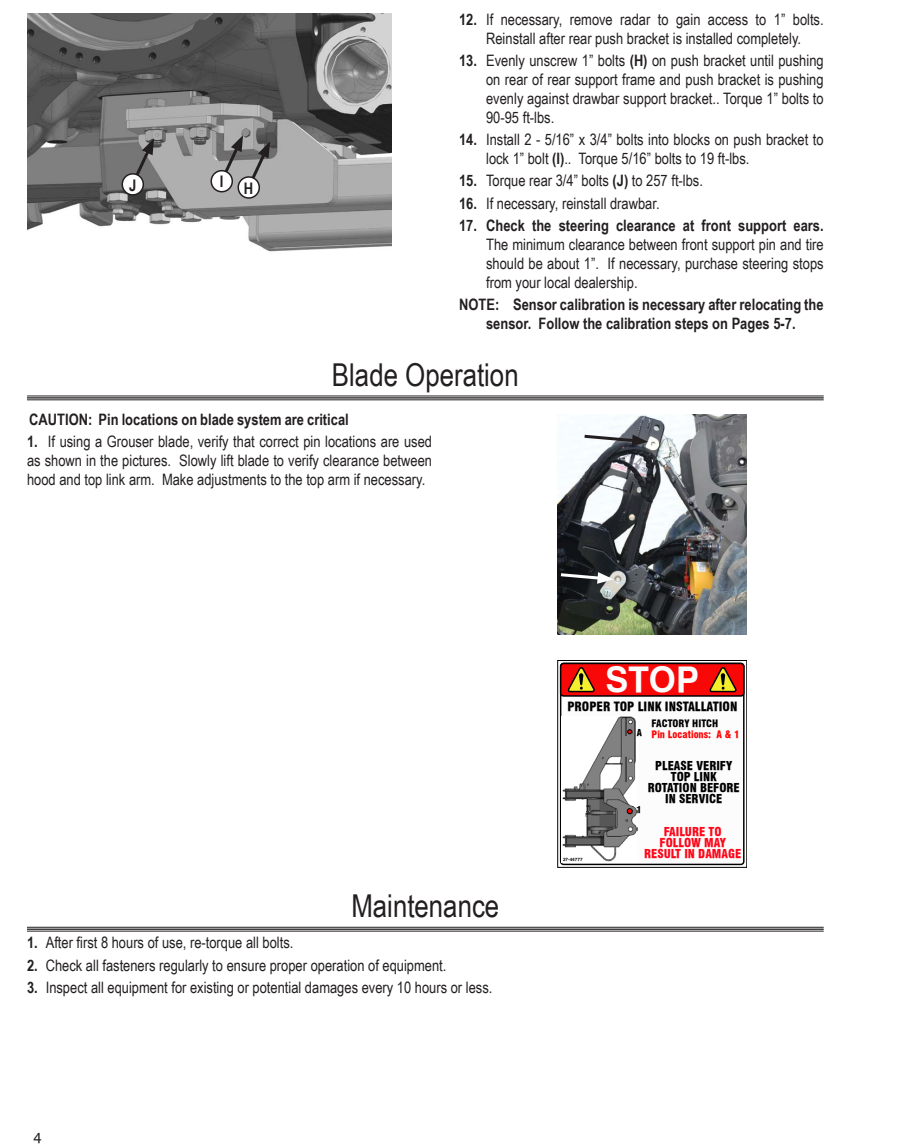
<style>
.page{position:relative;width:898px;height:1145px;background:#fff}
.page>*{position:absolute;margin:0;border:0;box-sizing:border-box;transform-origin:0 0}
.t1{font:700 35.4px "Halvett";color:#fcfcfc}
.t2{font:31.5px "Arial Narrow";color:#231f20}
.t3{font:700 15.9px "Arial Narrow";color:#231f20}
.t4{font:15.75px/18.9px "Arial Narrow";color:#231f20;text-align:justify}
.t5{font:700 15.75px/18.9px "Arial Narrow";color:#231f20;text-align:center}
.t6{font:15px "Halvett";color:#231f20}
.t7{font:12.3px "Halvett Black Cond";color:#000}
.t8{font:11.85px/11.1px "Halvett Black Cond";color:#000;text-align:center}
.t9{font:11.85px/11.1px "Halvett Black Cond";color:#ff0619;text-align:center}
.t10{font:9.9px/11.1px "Halvett Black Cond";color:#fc0606}
.t11{font:9.15px "Halvett Black Cond";color:#000}
.t12{font:700 4.65px "Halvett";color:#000}
.s1{font-weight:700}
.s2{color:#000}
</style>
<div class="page">
<hr style="left:27px;top:926px;width:797px;height:1px;background:#231f20">
<hr style="left:27px;top:928px;width:797px;height:1px;background:#231f20">
<hr style="left:27px;top:930px;width:797px;height:1px;background:#231f20">
<img style="left:27px;top:14px;width:365px;height:238px">
<svg style="left:208px;top:135px;width:62px;height:64px;background:#9b9a9a"></svg>
<svg style="left:119px;top:138px;width:35px;height:58px;background:#828282"></svg>
<hr style="left:27px;top:395px;width:797px;height:1px;background:#231f20">
<hr style="left:27px;top:397px;width:797px;height:1px;background:#231f20">
<hr style="left:27px;top:399px;width:797px;height:1px;background:#231f20">
<img style="left:558px;top:414px;width:189px;height:221px">
<div style="left:560px;top:662px;width:184px;height:203px;border:1px solid #000;border-radius:3px"></div>
<img style="left:562px;top:716px;width:75px;height:145px">
<div style="left:561px;top:663px;width:183px;height:32px;background:#f90808;border-radius:3px"></div>
<div style="left:560px;top:662px;width:184px;height:34px;border:1px solid #000;border-radius:3px"></div>
<svg style="left:565px;top:664px;width:32px;height:29px"></svg>
<svg style="left:707px;top:664px;width:32px;height:29px"></svg>
<svg style="left:627px;top:729px;width:5px;height:4px"></svg>
<svg style="left:627px;top:808px;width:5px;height:5px"></svg>
<svg style="left:581px;top:433px;width:67px;height:13px"></svg>
<svg style="left:558px;top:571px;width:55px;height:12px"></svg>
<p class="t4" style="left:459px;top:9px;width:366px;text-align:center"><span class="s1">12.</span> If necessary, remove radar to gain access to 1” bolts.<br>Reinstall after rear push bracket is installed completely.</p>
<p class="t3" style="left:129px;top:173px;width:9px">J</p>
<p class="t3" style="left:220px;top:169px;width:5px">I</p>
<p class="t3" style="left:244px;top:176px;width:11px">H</p>
<p class="t4" style="left:486px;top:51px;width:339px;text-indent:-27px"><span class="s1">13.</span> Evenly unscrew 1” bolts <span class="s1">(H)</span> on push bracket until pushing on rear of rear support frame and push bracket is pushing evenly against drawbar support bracket.. Torque 1” bolts to 90-95 ft-lbs.</p>
<p class="t4" style="left:486px;top:130px;width:339px;text-indent:-27px"><span class="s1">14.</span> Install 2 - 5/16” x 3/4” bolts into blocks on push bracket to lock 1” bolt <span class="s1">(I)</span>.. Torque 5/16” bolts to 19 ft-lbs.</p>
<p class="t4" style="left:459px;top:193px;width:202px"><span class="s1">16.</span> If necessary, reinstall drawbar.</p>
<p class="t4" style="left:459px;top:171px;width:245px"><span class="s1">15.</span> Torque rear 3/4” bolts <span class="s1">(J)</span> to 257 ft-lbs.</p>
<p class="t4" style="left:486px;top:215px;width:339px;text-indent:-27px"><span class="s1">17. Check the steering clearance at front support ears.<br></span>The minimum clearance between front support pin and tire should be about 1”. If necessary, purchase steering stops from your local dealership.</p>
<p class="t5" style="left:459px;top:294px;width:366px">NOTE: Sensor calibration is necessary after relocating the sensor. Follow the calibration steps on Pages 5-7.</p>
<p class="t2" style="left:332px;top:352px;width:188px">Blade Operation</p>
<p class="t5" style="left:29px;top:408px;width:321px">CAUTION: Pin locations on blade system are critical</p>
<p class="t4" style="left:27px;top:431px;width:406px"><span class="s1">1.</span> If using a Grouser blade, verify that correct pin locations are used as shown in the pictures. Slowly lift blade to verify clearance between hood and top link arm. Make adjustments to the top arm if necessary.</p>
<p class="t2" style="left:351px;top:882px;width:149px">Maintenance</p>
<p class="t4" style="left:27px;top:932px;width:268px"><span class="s1">1.</span> After first 8 hours of use, re-torque all bolts.</p>
<p class="t4" style="left:27px;top:954px;width:421px"><span class="s1">2.</span> Check all fasteners regularly to ensure proper operation of equipment.</p>
<p class="t4" style="left:27px;top:977px;width:467px"><span class="s1">3.</span> Inspect all equipment for existing or potential damages every 10 hours or less.</p>
<p class="t6" style="left:33px;top:1128px;width:10px">4</p>
<p class="t1" style="left:605px;top:658px;width:95px">STOP</p>
<p class="t7" style="left:567px;top:698px;width:172px">PROPER TOP LINK INSTALLATION</p>
<p class="t12" style="left:563px;top:856px;width:21px">27-44777</p>
<p class="t11" style="left:637px;top:726px;width:7px">A</p>
<p class="t10" style="left:651px;top:717px;width:89px"><span class="s2">FACTORY HITCH<br></span>Pin Locations: A &amp; 1</p>
<p class="t8" style="left:648px;top:759px;width:94px">PLEASE VERIFY<br>TOP LINK<br>ROTATION BEFORE<br>IN SERVICE</p>
<p class="t9" style="left:644px;top:826px;width:99px">FAILURE TO<br>FOLLOW MAY<br>RESULT IN DAMAGE</p>
<p class="t11" style="left:636px;top:804px;width:7px">1</p>
</div>
